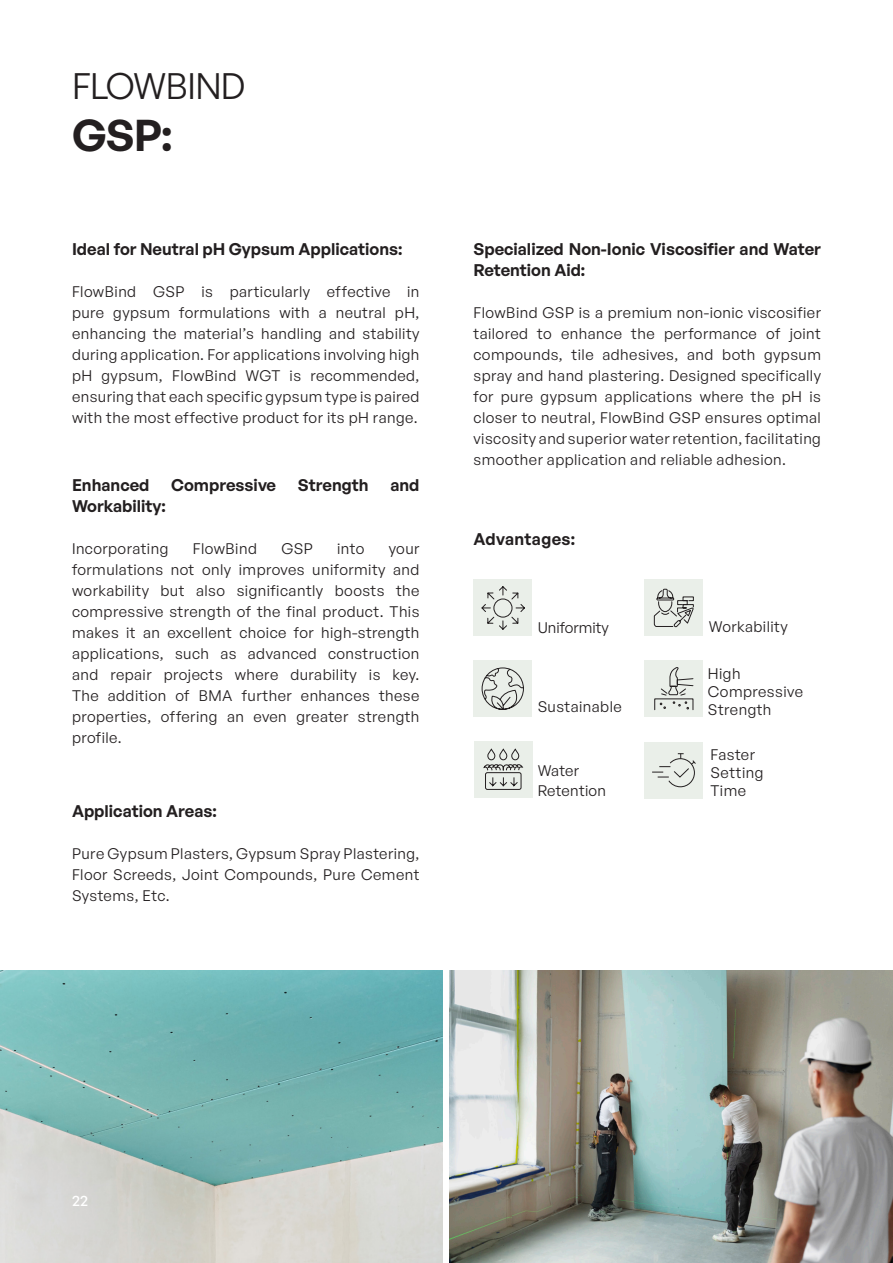
<style>
.page{position:relative;width:893px;height:1263px;background:#fff}
.page>*{position:absolute;margin:0;border:0;box-sizing:border-box;transform-origin:0 0}
.t1{font:600 43.5px "General Sans";color:#231f20}
.t2{font:36px "General Sans";letter-spacing:-.02em;color:#231f20}
.t3{font:600 16.5px/21px "General Sans";color:#231f20}
.t4{font:600 16.5px "General Sans";letter-spacing:.02em;color:#231f20}
.t5{font:15px/21px "General Sans";letter-spacing:.03em;color:#231f20;text-align:justify}
.t6{font:15px "General Sans";color:#231f20}
.t7{font:500 15px "General Sans";color:#fff}
</style>
<div class="page">
<img style="left:0;top:971px;width:442px;height:292px">
<img style="left:449px;top:971px;width:444px;height:292px">
<div style="left:473px;top:580px;width:59px;height:56px;background:#eaefe9"></div>
<div style="left:473px;top:660px;width:59px;height:57px;background:#eaefe9"></div>
<div style="left:645px;top:580px;width:58px;height:56px;background:#eaefe9"></div>
<div style="left:645px;top:660px;width:58px;height:57px;background:#eaefe9"></div>
<div style="left:474px;top:741px;width:58px;height:57px;background:#eaefe9"></div>
<div style="left:645px;top:742px;width:58px;height:56px;background:#eaefe9"></div>
<svg style="left:652px;top:753px;width:44px;height:34px"></svg>
<svg style="left:483px;top:748px;width:40px;height:42px"></svg>
<svg style="left:654px;top:589px;width:40px;height:38px"></svg>
<svg style="left:481px;top:586px;width:44px;height:44px"></svg>
<svg style="left:654px;top:667px;width:39px;height:43px"></svg>
<svg style="left:482px;top:668px;width:42px;height:42px"></svg>
<p class="t2" style="left:72px;top:63px;width:175px">FLOWBIND</p>
<p class="t1" style="left:72px;top:108px;width:102px">GSP:</p>
<p class="t3" style="left:72px;top:238px;width:332px">Ideal for Neutral pH Gypsum Applications:</p>
<p class="t5" style="left:72px;top:281px;width:349px">FlowBind GSP is particularly effective in pure gypsum formulations with a neutral pH, enhancing the material’s handling and stability during application. For applications involving high pH gypsum, FlowBind WGT is recommended, ensuring that each specific gypsum type is paired with the most effective product for its pH range.</p>
<p class="t3" style="left:72px;top:474px;width:79px">Enhanced</p>
<p class="t3" style="left:171px;top:474px;width:107px">Compressive</p>
<p class="t3" style="left:298px;top:474px;width:72px">Strength</p>
<p class="t3" style="left:390px;top:474px;width:31px">and</p>
<p class="t3" style="left:72px;top:495px;width:95px">Workability:</p>
<p class="t5" style="left:72px;top:538px;width:98px">Incorporating</p>
<p class="t5" style="left:193px;top:538px;width:66px">FlowBind</p>
<p class="t5" style="left:281px;top:538px;width:33px">GSP</p>
<p class="t5" style="left:337px;top:538px;width:29px">into</p>
<p class="t5" style="left:72px;top:538px;width:349px;text-indent:317px">your formulations not only improves uniformity and workability but also significantly boosts the compressive strength of the final product. This makes it an excellent choice for high-strength applications, such as advanced construction and repair projects where durability is key.<br>The addition of BMA further enhances these properties, offering an even greater strength profile.</p>
<p class="t3" style="left:72px;top:800px;width:146px">Application Areas:</p>
<p class="t5" style="left:72px;top:843px;width:349px">Pure Gypsum Plasters, Gypsum Spray Plastering, Floor Screeds, Joint Compounds, Pure Cement Systems, Etc.</p>
<p class="t3" style="left:473px;top:238px;width:349px">Specialized Non-Ionic Viscosifier and Water<br>Retention Aid:</p>
<p class="t5" style="left:473px;top:302px;width:349px">FlowBind GSP is a premium non-ionic viscosifier tailored to enhance the performance of joint compounds, tile adhesives, and both gypsum spray and hand plastering. Designed specifically for pure gypsum applications where the pH is closer to neutral, FlowBind GSP ensures optimal viscosity and superior water retention, facilitating smoother application and reliable adhesion.</p>
<p class="t4" style="left:474px;top:528px;width:103px">Advantages:</p>
<p class="t6" style="left:538px;top:618px;width:73px">Uniformity</p>
<p class="t5" style="left:709px;top:615px;width:80px">Workability</p>
<p class="t5" style="left:538px;top:695px;width:86px">Sustainable</p>
<p class="t5" style="left:538px;top:761px;width:70px;line-height:19.5px">Water<br>Retention</p>
<p class="t5" style="left:708px;top:664px;width:97px;line-height:18px;text-align:left">High<br>Compressive<br>Strength</p>
<p class="t5" style="left:710px;top:745px;width:54px;line-height:18px;text-align:left">Faster<br>Setting<br>Time</p>
<p class="t7" style="left:72px;top:1191px;width:17px">22</p>
</div>
